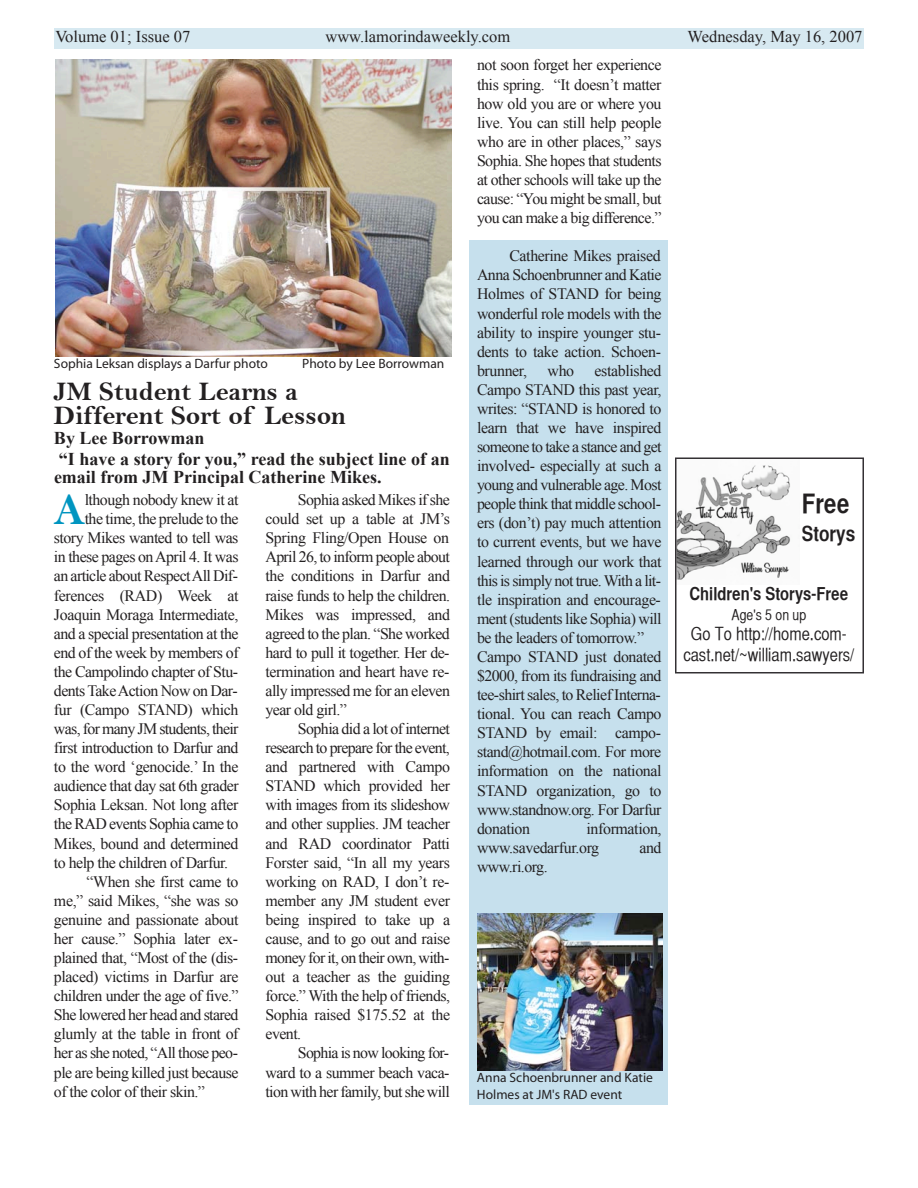
<style>
.page{position:relative;width:918px;height:1188px;background:#fff}
.page>*{position:absolute;margin:0;border:0;box-sizing:border-box;transform-origin:0 0}
.t1{font:45.15px "Bell MT Bold";color:#0095c0}
.t2{font:27px/24px "Bell MT Bold";color:#232021}
.t3{font:700 27px "Helvetica CY";color:#232021}
.t4{font:700 21px "Helvetica CY";color:#232021}
.t5{font:700 18px/18px "Times New Roman";color:#232021}
.t6{font:18px/21.6px "Helvetica CY";color:#232021;text-align:center}
.t7{font:700 18px "Helvetica CY";color:#232021}
.t8{font:16.5px "Times New Roman";color:#232021}
.t9{font:15.9px/19px "Times New Roman";letter-spacing:-.035em;color:#232021;text-align:justify}
.t10{font:15px "Helvetica CY";color:#232021}
.t11{font:13.5px/16.2px "Myriad Pro";color:#232021}
</style>
<div class="page">
<div style="left:626px;top:28px;width:238px;height:21px;background:#d7e9f1"></div>
<div style="left:54px;top:28px;width:574px;height:21px;background:#d7e9f1"></div>
<div style="left:469px;top:240px;width:199px;height:865px;background:#c6e0ed"></div>
<img style="left:56px;top:60px;width:396px;height:297px">
<img style="left:477px;top:914px;width:186px;height:157px">
<img style="left:678px;top:465px;width:113px;height:115px">
<div style="left:675px;top:457px;width:189px;height:216px;border:2px solid #343134"></div>
<p class="t8" style="left:55px;top:28px;width:136px">Volume 01; Issue 07</p>
<p class="t8" style="left:326px;top:28px;width:186px">www.lamorindaweekly.com</p>
<p class="t8" style="left:688px;top:28px;width:176px">Wednesday, May 16, 2007</p>
<p class="t11" style="left:54px;top:356px;width:215px">Sophia Leksan displays a Darfur photo</p>
<p class="t11" style="left:302px;top:356px;width:144px">Photo by Lee Borrowman</p>
<h2 class="t2" style="left:54px;top:380px;width:293px">JM Student Learns a<br>Different Sort of Lesson</h2>
<p class="t5" style="left:54px;top:428px;width:152px">By Lee Borrowman</p>
<p class="t5" style="left:54px;top:449px;width:397px">“I have a story for you,” read the subject line of an email from JM Principal Catherine Mikes.</p>
<h1 class="t1" style="left:54px;top:486px;width:33px">A</h1>
<p class="t9" style="left:85px;top:490px;width:155px">lthough nobody knew it at</p>
<p class="t9" style="left:85px;top:509px;width:155px">the time, the prelude to the</p>
<p class="t9" style="left:54px;top:528px;width:186px">story Mikes wanted to tell was</p>
<p class="t9" style="left:54px;top:547px;width:186px">in these pages on April 4. It was</p>
<p class="t9" style="left:54px;top:567px;width:185px">an article about Respect All Dif-</p>
<p class="t9" style="left:54px;top:586px;width:186px">ferences (RAD) Week at</p>
<p class="t9" style="left:54px;top:605px;width:186px">Joaquin Moraga Intermediate,</p>
<p class="t9" style="left:54px;top:624px;width:186px">and a special presentation at the</p>
<p class="t9" style="left:54px;top:643px;width:186px">end of the week by members of</p>
<p class="t9" style="left:54px;top:662px;width:185px">the Campolindo chapter of Stu-</p>
<p class="t9" style="left:54px;top:681px;width:185px">dents Take Action Now on Dar-</p>
<p class="t9" style="left:54px;top:700px;width:186px">fur (Campo STAND) which</p>
<p class="t9" style="left:54px;top:719px;width:186px">was, for many JM students, their</p>
<p class="t9" style="left:54px;top:738px;width:186px">first introduction to Darfur and</p>
<p class="t9" style="left:54px;top:757px;width:186px">to the word ‘genocide.’ In the</p>
<p class="t9" style="left:54px;top:776px;width:186px">audience that day sat 6th grader</p>
<p class="t9" style="left:54px;top:796px;width:186px">Sophia Leksan. Not long after</p>
<p class="t9" style="left:54px;top:815px;width:186px">the RAD events Sophia came to</p>
<p class="t9" style="left:54px;top:834px;width:186px">Mikes, bound and determined</p>
<p class="t9" style="left:54px;top:853px;width:176px">to help the children of Darfur.</p>
<p class="t9" style="left:86px;top:872px;width:154px">“When she first came to</p>
<p class="t9" style="left:54px;top:891px;width:186px">me,” said Mikes, “she was so</p>
<p class="t9" style="left:54px;top:910px;width:186px">genuine and passionate about</p>
<p class="t9" style="left:54px;top:929px;width:185px">her cause.” Sophia later ex-</p>
<p class="t9" style="left:54px;top:948px;width:185px">plained that, “Most of the (dis-</p>
<p class="t9" style="left:54px;top:967px;width:186px">placed) victims in Darfur are</p>
<p class="t9" style="left:54px;top:986px;width:186px">children under the age of five.”</p>
<p class="t9" style="left:54px;top:1005px;width:186px">She lowered her head and stared</p>
<p class="t9" style="left:54px;top:1024px;width:186px">glumly at the table in front of</p>
<p class="t9" style="left:54px;top:1044px;width:185px">her as she noted, “All those peo-</p>
<p class="t9" style="left:54px;top:1063px;width:186px">ple are being killed just because</p>
<p class="t9" style="left:54px;top:1082px;width:152px">of the color of their skin.”</p>
<p class="t9" style="left:266px;top:490px;width:186px;text-indent:32px">Sophia asked Mikes if she could set up a table at JM’s Spring Fling/Open House on April 26, to inform people about the conditions in Darfur and raise funds to help the children.<br>Mikes was impressed, and agreed to the plan. “She worked hard to pull it together. Her de&shy;termination and heart have re&shy;ally impressed me for an eleven year old girl.”</p>
<p class="t9" style="left:266px;top:719px;width:186px;text-indent:32px">Sophia did a lot of internet research to prepare for the event, and partnered with Campo STAND which provided her with images from its slideshow and other supplies. JM teacher and RAD coordinator Patti Forster said, “In all my years working on RAD, I don’t re&shy;member any JM student ever being inspired to take up a cause, and to go out and raise money for it, on their own, with&shy;out a teacher as the guiding force.” With the help of friends, Sophia raised $175.52 at the event.</p>
<p class="t9" style="left:266px;top:1044px;width:186px;text-indent:32px">Sophia is now looking for&shy;ward to a summer beach vaca&shy;tion with her family, but she will</p>
<p class="t9" style="left:477px;top:56px;width:186px">not soon forget her experience this spring. “It doesn’t matter how old you are or where you live. You can still help people who are in other places,” says Sophia. She hopes that students at other schools will take up the cause: “You might be small, but you can make a big difference.”</p>
<p class="t9" style="left:477px;top:246px;width:186px;text-indent:32px">Catherine Mikes praised Anna Schoenbrunner and Katie Holmes of STAND for being wonderful role models with the ability to inspire younger stu&shy;dents to take action. Schoen&shy;brunner,</p>
<p class="t9" style="left:477px;top:361px;width:186px;text-align:left;text-indent:118px">established<br>Campo STAND this past year, writes: “STAND is honored to learn that we have inspired someone to take a stance and get involved- especially at such a young and vulnerable age. Most people think that middle school&shy;ers (don’t) pay much attention to current events, but we have learned through our work that this is simply not true. With a lit&shy;tle inspiration and encourage&shy;ment (students like Sophia) will be the leaders of tomorrow.”<br>Campo STAND just donated $2000, from its fundraising and tee-shirt sales, to Relief Interna&shy;tional. You can reach Campo<br>STAND by email: campo&shy;stand@hotmail.com. For more information on the national<br>STAND organization, go to www.standnow.org. For Darfur donation</p>
<p class="t9" style="left:548px;top:361px;width:28px">who</p>
<p class="t9" style="left:477px;top:819px;width:186px;text-indent:110px">information, www.savedarfur.org</p>
<p class="t9" style="left:639px;top:838px;width:24px">and</p>
<p class="t9" style="left:477px;top:857px;width:72px">www.ri.org.</p>
<h2 class="t3" style="left:802px;top:493px;width:49px">Free</h2>
<h3 class="t4" style="left:802px;top:526px;width:55px">Storys</h3>
<p class="t7" style="left:690px;top:587px;width:160px">Children's Storys-Free</p>
<p class="t10" style="left:731px;top:609px;width:76px">Age's 5 on up</p>
<p class="t6" style="left:683px;top:624px;width:173px">Go To http://home.com&shy;cast.net/~william.sawyers/</p>
<p class="t11" style="left:477px;top:1071px;width:177px">Anna Schoenbrunner and Katie<br>Holmes at JM's RAD event</p>
</div>
